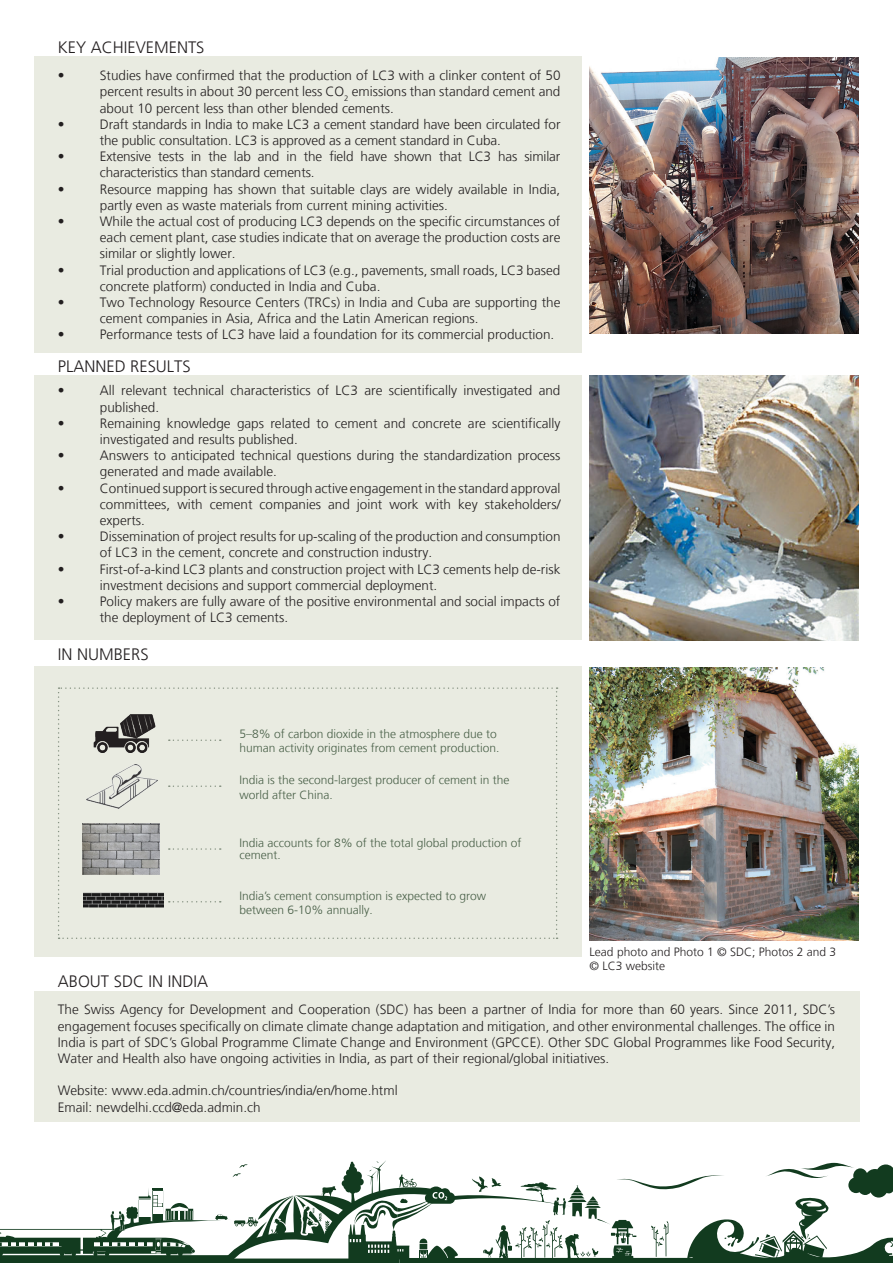
<style>
.page{position:relative;width:893px;height:1263px;background:#fff}
.page>*{position:absolute;margin:0;border:0;box-sizing:border-box;transform-origin:0 0}
.t1{font:300 16.5px "Frutiger LT";color:#231f20}
.t2{font:300 13.5px/16.2px "Frutiger LT";color:#231f20}
.t3{font:300 12px/14.4px "Frutiger LT";color:#475e46}
.t4{font:300 12px/14.4px "Frutiger LT";color:#231f20}
</style>
<div class="page">
<img style="left:590px;top:57px;width:269px;height:277px">
<img style="left:590px;top:376px;width:269px;height:264px">
<img style="left:590px;top:668px;width:269px;height:273px">
<div style="left:34px;top:57px;width:547px;height:296px;background:#e9ebe1"></div>
<div style="left:34px;top:376px;width:547px;height:264px;background:#e9ebe1"></div>
<div style="left:34px;top:666px;width:547px;height:291px;background:#e9ebe1"></div>
<div style="left:34px;top:991px;width:825px;height:131px;background:#e9ebe1"></div>
<svg style="left:58px;top:687px;width:500px;height:252px"></svg>
<svg style="left:0;top:1160px;width:893px;height:103px"></svg>
<p class="t1" style="left:58px;top:38px;width:148px">KEY ACHIEVEMENTS</p>
<p class="t2" style="left:58px;top:68px;width:8px">•</p>
<p class="t2" style="left:100px;top:68px;width:462px;text-align:justify">Studies have confirmed that the production of LC3 with a clinker content of 50 percent results in about 30 percent less CO<sub>2</sub> emissions than standard cement and about 10 percent less than other blended cements.</p>
<p class="t2" style="left:58px;top:116px;width:8px">•</p>
<p class="t2" style="left:100px;top:116px;width:462px">Draft standards in India to make LC3 a cement standard have been circulated for the public consultation. LC3 is approved as a cement standard in Cuba.</p>
<p class="t2" style="left:58px;top:149px;width:8px">•</p>
<p class="t2" style="left:100px;top:149px;width:462px">Extensive tests in the lab and in the field have shown that LC3 has similar characteristics than standard cements.</p>
<p class="t2" style="left:58px;top:181px;width:8px">•</p>
<p class="t2" style="left:100px;top:181px;width:462px">Resource mapping has shown that suitable clays are widely available in India, partly even as waste materials from current mining activities.</p>
<p class="t2" style="left:58px;top:213px;width:8px">•</p>
<p class="t2" style="left:100px;top:213px;width:462px;text-align:justify">While the actual cost of producing LC3 depends on the specific circumstances of each cement plant, case studies indicate that on average the production costs are similar or slightly lower.</p>
<p class="t2" style="left:58px;top:262px;width:8px">•</p>
<p class="t2" style="left:100px;top:262px;width:462px">Trial production and applications of LC3 (e.g., pavements, small roads, LC3 based concrete platform) conducted in India and Cuba.</p>
<p class="t2" style="left:58px;top:294px;width:8px">•</p>
<p class="t2" style="left:100px;top:294px;width:462px">Two Technology Resource Centers (TRCs) in India and Cuba are supporting the cement companies in Asia, Africa and the Latin American regions.</p>
<p class="t2" style="left:58px;top:327px;width:8px">•</p>
<p class="t2" style="left:100px;top:327px;width:456px">Performance tests of LC3 have laid a foundation for its commercial production.</p>
<p class="t1" style="left:58px;top:357px;width:134px">PLANNED RESULTS</p>
<p class="t2" style="left:58px;top:383px;width:8px">•</p>
<p class="t2" style="left:100px;top:383px;width:462px">All relevant technical characteristics of LC3 are scientifically investigated and published.</p>
<p class="t2" style="left:58px;top:415px;width:8px">•</p>
<p class="t2" style="left:100px;top:415px;width:462px">Remaining knowledge gaps related to cement and concrete are scientifically investigated and results published.</p>
<p class="t2" style="left:58px;top:448px;width:8px">•</p>
<p class="t2" style="left:100px;top:448px;width:462px">Answers to anticipated technical questions during the standardization process generated and made available.</p>
<p class="t2" style="left:58px;top:480px;width:8px">•</p>
<p class="t2" style="left:100px;top:480px;width:462px;text-align:justify">Continued support is secured through active engagement in the standard approval committees, with cement companies and joint work with key stakeholders/ experts.</p>
<p class="t2" style="left:58px;top:529px;width:8px">•</p>
<p class="t2" style="left:100px;top:529px;width:462px">Dissemination of project results for up-scaling of the production and consumption of LC3 in the cement, concrete and construction industry.</p>
<p class="t2" style="left:58px;top:561px;width:8px">•</p>
<p class="t2" style="left:100px;top:561px;width:462px">First-of-a-kind LC3 plants and construction project with LC3 cements help de-risk investment decisions and support commercial deployment.</p>
<p class="t2" style="left:58px;top:593px;width:8px">•</p>
<p class="t2" style="left:100px;top:593px;width:462px">Policy makers are fully aware of the positive environmental and social impacts of the deployment of LC3 cements.</p>
<p class="t1" style="left:58px;top:645px;width:92px">IN NUMBERS</p>
<p class="t1" style="left:58px;top:972px;width:152px">ABOUT SDC IN INDIA</p>
<p class="t3" style="left:239px;top:727px;width:262px">5–8% of carbon dioxide in the atmosphere due to human activity originates from cement production.</p>
<p class="t3" style="left:239px;top:773px;width:272px">India is the second-largest producer of cement in the world after China.</p>
<p class="t3" style="left:239px;top:837px;width:284px;line-height:12px">India accounts for 8% of the total global production of cement.</p>
<p class="t3" style="left:239px;top:889px;width:248px">India’s cement consumption is expected to grow between 6-10% annually.</p>
<p class="t4" style="left:590px;top:945px;width:248px">Lead photo and Photo 1 © SDC; Photos 2 and 3 © LC3 website</p>
<p class="t2" style="left:58px;top:1002px;width:779px;text-align:justify">The Swiss Agency for Development and Cooperation (SDC) has been a partner of India for more than 60 years. Since 2011, SDC’s engagement focuses specifically on climate climate change adaptation and mitigation, and other environmental challenges. The office in India is part of SDC’s Global Programme Climate Change and Environment (GPCCE). Other SDC Global Programmes like Food Security, Water and Health also have ongoing activities in India, as part of their regional/global initiatives.</p>
<p class="t2" style="left:58px;top:1083px;width:341px">Website: www.eda.admin.ch/countries/india/en/home.html<br>Email: newdelhi.ccd@eda.admin.ch</p>
</div>
